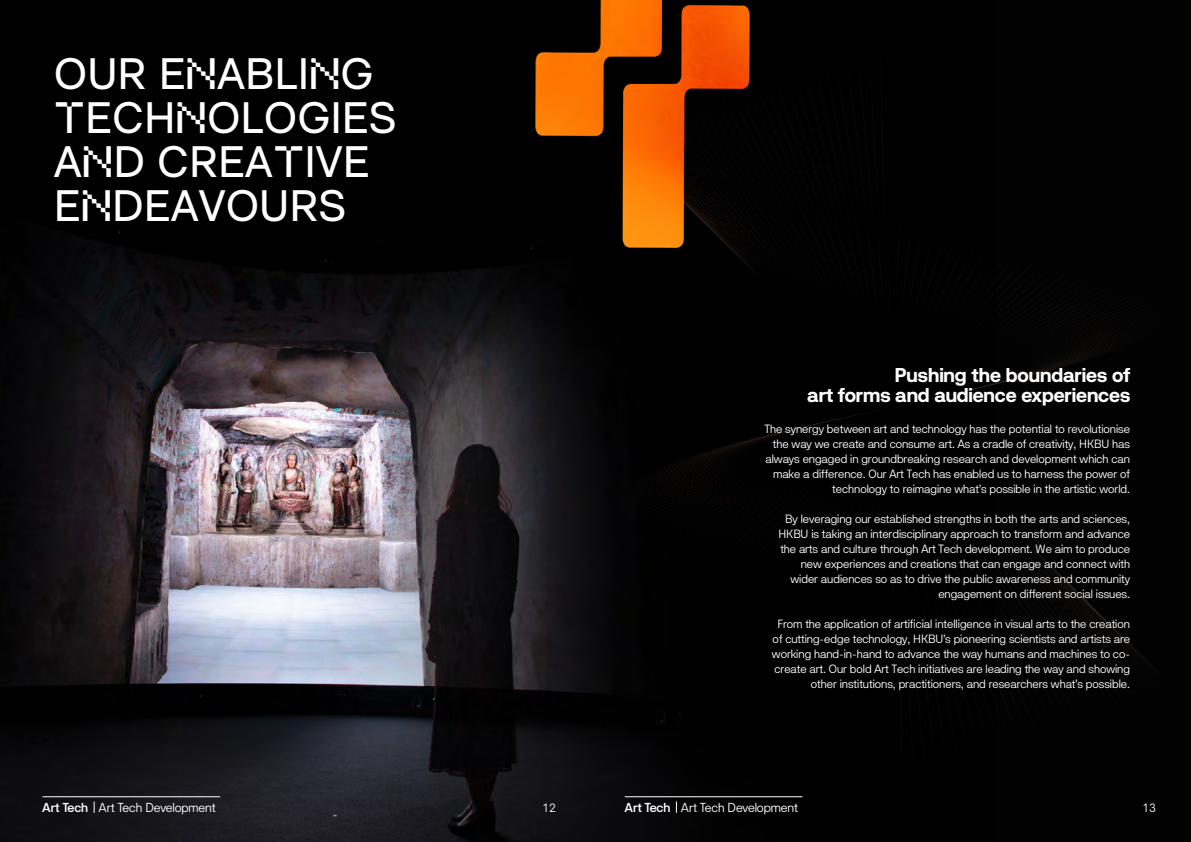
<style>
.page{position:relative;width:1191px;height:842px;background:#fff}
.page>*{position:absolute;margin:0;border:0;box-sizing:border-box;transform-origin:0 0}
.t1{font:44px/44px "RM Neue TRIAL";color:#fff}
.t2{font:700 20px/20px "Magnetik";color:#fff;text-align:right}
.t3{font:300 13px "Magnetik";letter-spacing:-.01em;color:#fff}
.t4{font:300 12px/15px "Magnetik";color:#fff;text-align:right}
.s1{font-family:"Gridular"}
.s2{font-weight:500}
</style>
<div class="page">
<img style="left:0;top:0;width:995px;height:842px">
<hr style="left:43px;top:796px;width:177px;height:1px;background:#fff">
<svg style="left:94px;top:801px;width:1px;height:12px"></svg>
<div style="left:576px;top:0;width:615px;height:829px;background:#020101"></div>
<img style="left:438px;top:0;width:408px;height:326px">
<h1 class="t1" style="left:54px;top:57px;width:344px">OUR E<span class="s1">N</span>ABLI<span class="s1">N</span>G<br><span class="s1">T</span>ECH<span class="s1">N</span>OLOGIES<br>A<span class="s1">N</span>D CREA<span class="s1">T</span>IVE<br>E<span class="s1">N</span>DEAVOURS</h1>
<h2 class="t2" style="left:807px;top:365px;width:324px">Pushing the boundaries of<br>art forms and audience experiences</h2>
<p class="t4" style="left:765px;top:422px;width:367px">The synergy between art and technology has the potential to revolutionise the way we create and consume art. As a cradle of creativity, HKBU has always engaged in groundbreaking research and development which can make a difference. Our Art Tech has enabled us to harness the power of technology to reimagine what’s possible in the artistic world.</p>
<p class="t4" style="left:778px;top:512px;width:353px">By leveraging our established strengths in both the arts and sciences, HKBU is taking an interdisciplinary approach to transform and advance the arts and culture through Art Tech development. We aim to produce new experiences and creations that can engage and connect with wider audiences so as to drive the public awareness and community engagement on different social issues.</p>
<p class="t4" style="left:772px;top:617px;width:359px">From the application of artificial intelligence in visual arts to the creation of cutting-edge technology, HKBU’s pioneering scientists and artists are working hand-in-hand to advance the way humans and machines to co&shy;create art. Our bold Art Tech initiatives are leading the way and showing other institutions, practitioners, and researchers what’s possible.</p>
<p class="t3" style="left:43px;top:799px;width:175px"><span class="s2">Art Tech</span> Art Tech Development</p>
<p class="t4" style="left:542px;top:800px;width:15px">12</p>
<p class="t3" style="left:625px;top:799px;width:175px"><span class="s2">Art Tech</span> Art Tech Development</p>
<p class="t4" style="left:1142px;top:800px;width:15px">13</p>
</div>
